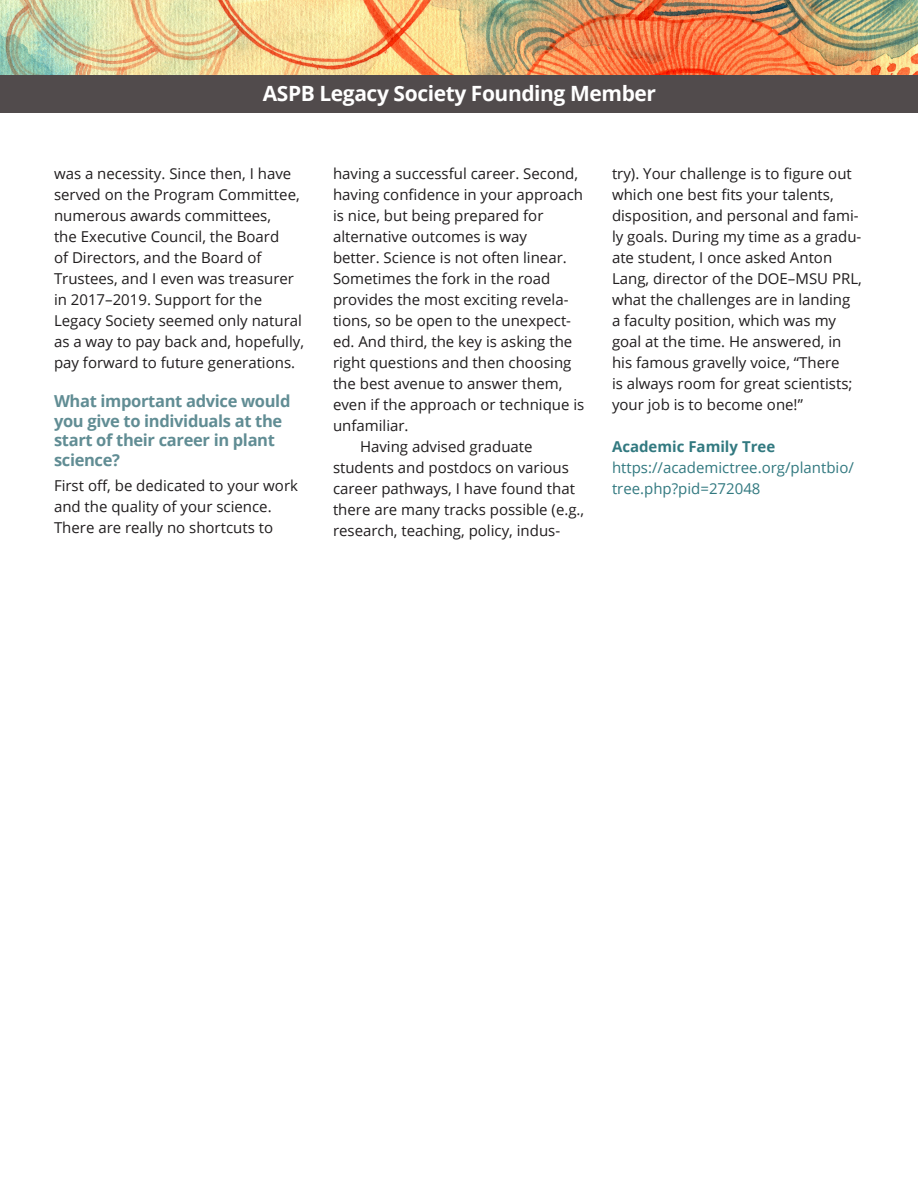
<style>
.page{position:relative;width:918px;height:1188px;background:#fff}
.page>*{position:absolute;margin:0;border:0;box-sizing:border-box;transform-origin:0 0}
.t1{font:700 21px "Open Sans";letter-spacing:-.02em;color:#fff}
.LEGACY_Body_Text_Sub{font:700 16.5px/19.5px "Open Sans";letter-spacing:-.02em;color:#618d94}
.LEGACY_Body_Text_No{font:15px/21px "Open Sans";color:#201d1e}
.LEGACY_Body_Text_Ind{font:15px/21px "Open Sans";color:#201d1e}
.LEGACY_Body_Text_No-2{font:15px/21px "Open Sans";color:#327980}
.LEGACY_Body_Text_No-3{font:700 15px "Open Sans";color:#327980}
</style>
<div class="page">
<div style="left:0;top:75px;width:918px;height:37px;background:#514b4c"></div>
<img style="left:0;top:0;width:918px;height:75px">
<h1 class="t1" style="left:263px;top:79px;width:395px">ASPB Legacy Society Founding Member</h1>
<p class="LEGACY_Body_Text_No" style="left:54px;top:163px;width:252px">was a necessity. Since then, I have served on the Program Committee, numerous awards committees,<br>the Executive Council, the Board<br>of Directors, and the Board of<br>Trustees, and I even was treasurer in 2017–2019. Support for the<br>Legacy Society seemed only natural as a way to pay back and, hopefully, pay forward to future generations.</p>
<p class="LEGACY_Body_Text_Sub" style="left:54px;top:391px;width:238px">What important advice would you give to individuals at the start of their career in plant science?</p>
<p class="LEGACY_Body_Text_No" style="left:54px;top:475px;width:246px">First off, be dedicated to your work and the quality of your science.<br>There are really no shortcuts to</p>
<p class="LEGACY_Body_Text_No" style="left:333px;top:163px;width:253px">having a successful career. Second, having confidence in your approach is nice, but being prepared for alternative outcomes is way<br>better. Science is not often linear.<br>Sometimes the fork in the road provides the most exciting revela&shy;tions, so be open to the unexpect&shy;ed. And third, the key is asking the right questions and then choosing the best avenue to answer them, even if the approach or technique is unfamiliar.</p>
<p class="LEGACY_Body_Text_Ind" style="left:333px;top:436px;width:253px;text-indent:27px">Having advised graduate students and postdocs on various career pathways, I have found that there are many tracks possible (e.g., research, teaching, policy, indus-</p>
<p class="LEGACY_Body_Text_Ind" style="left:612px;top:163px;width:251px">try). Your challenge is to figure out which one best fits your talents, disposition, and personal and fami&shy;ly goals. During my time as a gradu&shy;ate student, I once asked Anton Lang, director of the DOE–MSU PRL, what the challenges are in landing a faculty position, which was my goal at the time. He answered, in his famous gravelly voice, “There<br>is always room for great scientists; your job is to become one!”</p>
<p class="LEGACY_Body_Text_No-3" style="left:612px;top:436px;width:165px">Academic Family Tree</p>
<p class="LEGACY_Body_Text_No-2" style="left:612px;top:457px;width:243px">https://academictree.org/plantbio/ tree.php?pid=272048</p>
</div>
